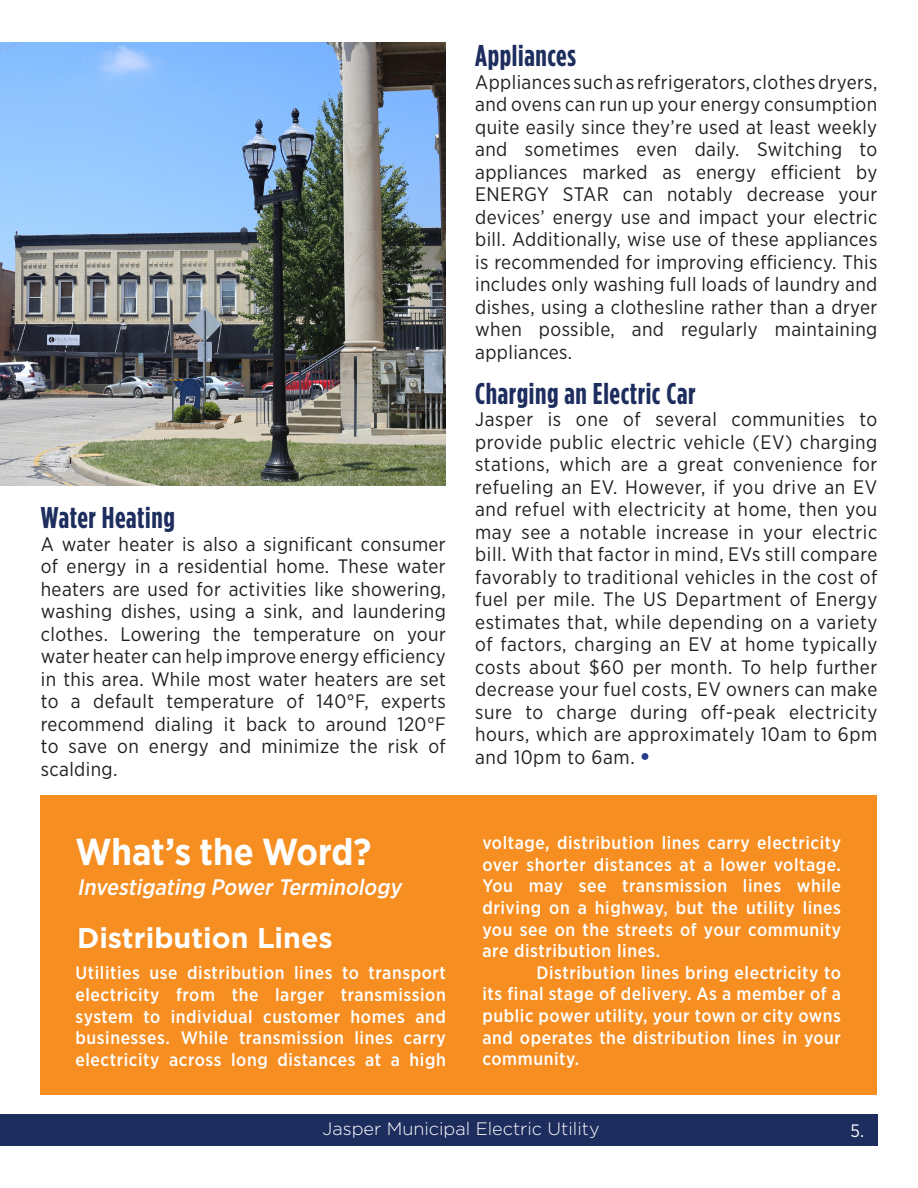
<style>
.page{position:relative;width:918px;height:1188px;background:#fff}
.page>*{position:absolute;margin:0;border:0;box-sizing:border-box;transform-origin:0 0}
.t1{font:700 37.5px "Gotham Narrow";letter-spacing:-.005em;color:#fff}
.t2{font:700 30px "Gotham Condensed";letter-spacing:.02em;color:#1d2d5e}
.t3{font:700 28.5px "Gotham";color:#fff}
.t4{font:italic 500 22.5px "Gotham Narrow";color:#fff}
.t5{font:19.5px/22.5px "Gotham Narrow";letter-spacing:.02em;color:#231f20;text-align:justify}
.t6{font:500 18px/21.6px "Gotham Narrow";letter-spacing:.03em;color:#fff;text-align:justify}
.t7{font:300 18px "Gotham";color:#fff}
.t8{font:18px "Gotham Narrow";color:#fff}
</style>
<div class="page">
<div style="left:0;top:1114px;width:877px;height:32px;background:#1d2d5e"></div>
<div style="left:642px;top:753px;width:6px;height:7px;background:#253f8e;border-radius:50%"></div>
<div style="left:41px;top:796px;width:836px;height:299px;background:#f68e21"></div>
<img style="left:0;top:42px;width:446px;height:444px">
<p class="t2" style="left:41px;top:500px;width:136px">Water Heating</p>
<p class="t5" style="left:41px;top:532px;width:407px">A water heater is also a significant consumer of energy in a residential home. These water heaters are used for activities like showering, washing dishes, using a sink, and laundering clothes. Lowering the temperature on your water heater can help improve energy efficiency in this area. While most water heaters are set to a default temperature of 140°F, experts recommend dialing it back to around 120°F to save on energy and minimize the risk of scalding.</p>
<p class="t1" style="left:76px;top:828px;width:297px">What’s the Word?</p>
<p class="t4" style="left:77px;top:873px;width:330px">Investigating PowerTerminology</p>
<p class="t3" style="left:77px;top:921px;width:257px">Distribution Lines</p>
<p class="t6" style="left:76px;top:962px;width:372px">Utilities use distribution lines to transport electricity from the larger transmission system to individual customer homes and businesses. While transmission lines carry electricity across long distances at a high</p>
<p class="t2" style="left:475px;top:38px;width:102px">Appliances</p>
<p class="t5" style="left:475px;top:70px;width:404px">Appliances such as refrigerators, clothes dryers, and ovens can run up your energy consumption quite easily since they’re used at least weekly and sometimes even daily. Switching to appliances marked as energy efficient by ENERGY STAR can notably decrease your devices’ energy use and impact your electric bill. Additionally, wise use of these appliances is recommended for improving efficiency. This includes only washing full loads of laundry and dishes, using a clothesline rather than a dryer when possible, and regularly maintaining appliances.</p>
<p class="t2" style="left:475px;top:376px;width:222px">Charging an Electric Car</p>
<p class="t5" style="left:475px;top:408px;width:404px">Jasper is one of several communities to provide public electric vehicle (EV) charging stations, which are a great convenience for refueling an EV. However, if you drive an EV and refuel with electricity at home, then you may see a notable increase in your electric bill. With that factor in mind, EVs still compare favorably to traditional vehicles in the cost of fuel per mile. The US Department of Energy estimates that, while depending on a variety of factors, charging an EV at home typically costs about $60 per month. To help further decrease your fuel costs, EV owners can make sure to charge during off-peak electricity hours, which are approximately 10am to 6pm and 10pm to 6am.</p>
<p class="t6" style="left:483px;top:832px;width:360px">voltage, distribution lines carry electricity over shorter distances at a lower voltage.<br>You may see transmission lines while driving on a highway, but the utility lines you see on the streets of your community are distribution lines.</p>
<p class="t6" style="left:483px;top:961px;width:360px;text-indent:54px">Distribution lines bring electricity to its final stage of delivery. As a member of a public power utility, your town or city owns and operates the distribution lines in your community.</p>
<p class="t7" style="left:323px;top:1117px;width:279px">Jasper Municipal Electric Utility</p>
<p class="t8" style="left:851px;top:1119px;width:15px">5.</p>
</div>
